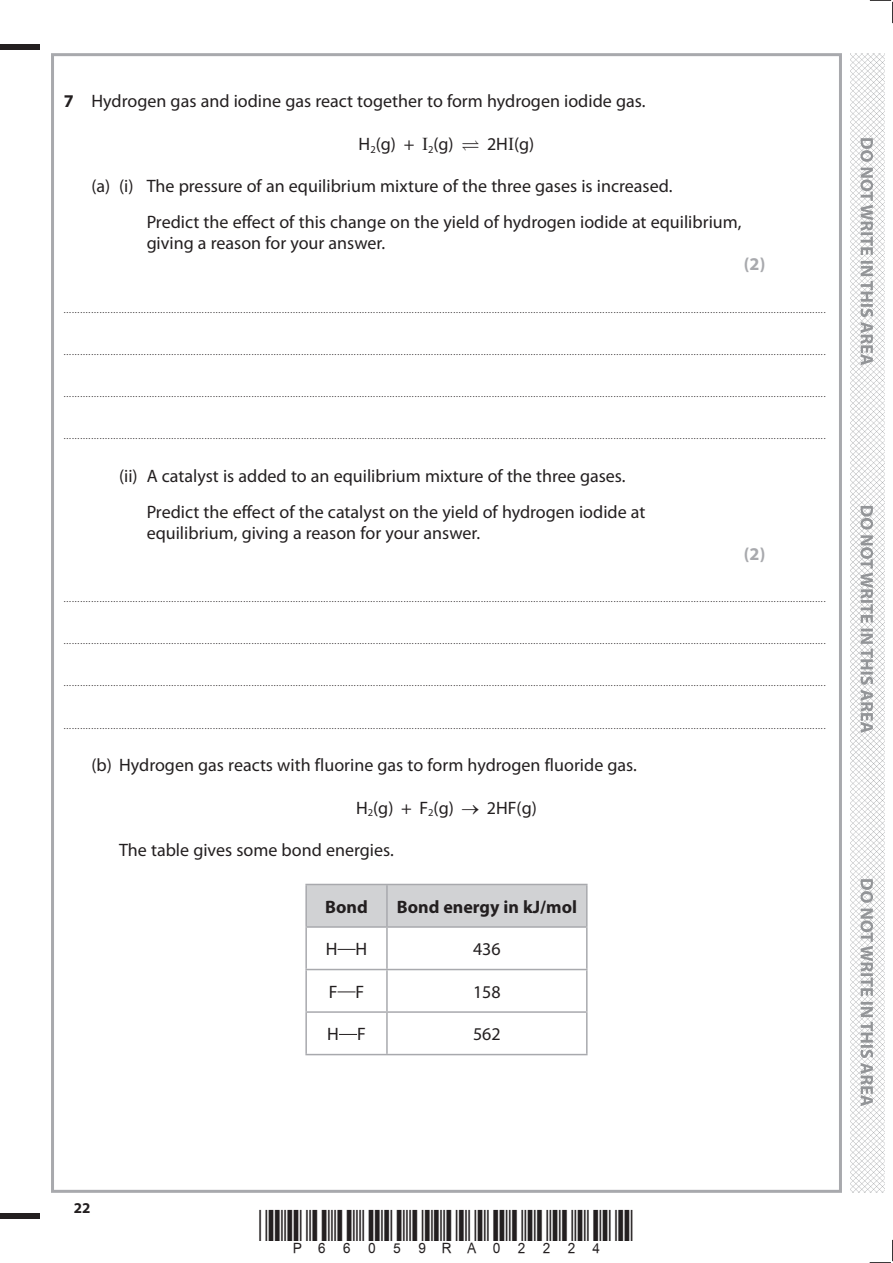
<style>
.page{position:relative;width:893px;height:1263px;background:#fff}
.page>*{position:absolute;margin:0;border:0;box-sizing:border-box;transform-origin:0 0}
.t1{font:18px/36px "Myriad Pro";color:#231f20}
.t2{font:700 18px "Myriad Pro";color:#231f20}
.t3{font:700 18px "Myriad Pro";color:#a8a9ad}
.t4{font:700 15px "Myriad Pro";color:#231f20}
.t5{font:9px "Myriad Pro";color:#231f20}
.s1{font-weight:700}
.s2{font-family:"Times New Roman";font-size:18.15px}
</style>
<div class="page">
<div style="left:0;top:44px;width:40px;height:5px;background:#231f20"></div>
<div style="left:0;top:1214px;width:40px;height:5px;background:#231f20"></div>
<svg style="left:870px;top:0;width:23px;height:23px"></svg>
<svg style="left:870px;top:1240px;width:23px;height:23px"></svg>
<img style="left:850px;top:53px;width:34px;height:1140px">
<svg style="left:860px;top:138px;width:13px;height:968px"></svg>
<div style="left:307px;top:885px;width:279px;height:41px;background:#d1d2d4"></div>
<hr style="left:305px;top:884px;width:82px;height:1px;background:#a8a9ad">
<hr style="left:305px;top:885px;width:2px;height:41px;background:#a8a9ad">
<hr style="left:387px;top:884px;width:201px;height:1px;background:#a8a9ad">
<hr style="left:386px;top:885px;width:2px;height:41px;background:#a8a9ad">
<hr style="left:586px;top:885px;width:2px;height:41px;background:#a8a9ad">
<hr style="left:305px;top:926px;width:82px;height:2px;background:#a8a9ad">
<hr style="left:305px;top:928px;width:2px;height:41px;background:#a8a9ad">
<hr style="left:387px;top:926px;width:201px;height:2px;background:#a8a9ad">
<hr style="left:386px;top:928px;width:2px;height:41px;background:#a8a9ad">
<hr style="left:586px;top:928px;width:2px;height:41px;background:#a8a9ad">
<hr style="left:305px;top:969px;width:82px;height:1px;background:#a8a9ad">
<hr style="left:305px;top:970px;width:2px;height:41px;background:#a8a9ad">
<hr style="left:387px;top:969px;width:201px;height:1px;background:#a8a9ad">
<hr style="left:386px;top:970px;width:2px;height:41px;background:#a8a9ad">
<hr style="left:586px;top:970px;width:2px;height:41px;background:#a8a9ad">
<hr style="left:305px;top:1011px;width:82px;height:2px;background:#a8a9ad">
<hr style="left:305px;top:1013px;width:2px;height:41px;background:#a8a9ad">
<hr style="left:387px;top:1011px;width:201px;height:2px;background:#a8a9ad">
<hr style="left:386px;top:1013px;width:2px;height:41px;background:#a8a9ad">
<hr style="left:586px;top:1013px;width:2px;height:41px;background:#a8a9ad">
<hr style="left:305px;top:1054px;width:82px;height:1px;background:#a8a9ad">
<hr style="left:387px;top:1054px;width:201px;height:1px;background:#a8a9ad">
<svg style="left:338px;top:949px;width:18px;height:1px"></svg>
<svg style="left:338px;top:991px;width:18px;height:1px"></svg>
<svg style="left:339px;top:1034px;width:18px;height:1px"></svg>
<h1 class="t1" style="left:64px;top:83px;width:583px"><span class="s1">7</span> Hydrogen gas and iodine gas react together to form hydrogen iodide gas.</h1>
<h1 class="t1" style="left:359px;top:126px;width:97px">H<sub>2</sub>(g) + <span class="s2">I</span><sub>2</sub>(g)</h1>
<h1 class="t1" style="left:487px;top:126px;width:49px">2H<span class="s2">I</span>(g)</h1>
<h1 class="t1" style="left:147px;top:169px;width:596px;text-indent:-55px">(a) (i) The pressure of an equilibrium mixture of the three gases is increased.<br>Predict the effect of this change on the yield of hydrogen iodide at equilibrium,</h1>
<h1 class="t1" style="left:147px;top:226px;width:240px">giving a reason for your answer.</h1>
<h1 class="t3" style="left:744px;top:254px;width:23px">(2)</h1>
<p class="t5" style="left:64px;top:305px;width:763px">....................................................................................................................................................................................................................................................................................</p>
<p class="t5" style="left:64px;top:347px;width:763px">....................................................................................................................................................................................................................................................................................</p>
<p class="t5" style="left:64px;top:389px;width:763px">....................................................................................................................................................................................................................................................................................</p>
<p class="t5" style="left:64px;top:431px;width:763px">....................................................................................................................................................................................................................................................................................</p>
<h1 class="t1" style="left:147px;top:458px;width:500px;text-indent:-28px">(ii) A catalyst is added to an equilibrium mixture of the three gases.<br>Predict the effect of the catalyst on the yield of hydrogen iodide at</h1>
<h1 class="t1" style="left:147px;top:515px;width:335px">equilibrium, giving a reason for your answer.</h1>
<h1 class="t3" style="left:744px;top:543px;width:23px">(2)</h1>
<p class="t5" style="left:64px;top:594px;width:763px">....................................................................................................................................................................................................................................................................................</p>
<p class="t5" style="left:64px;top:636px;width:763px">....................................................................................................................................................................................................................................................................................</p>
<p class="t5" style="left:64px;top:678px;width:763px">....................................................................................................................................................................................................................................................................................</p>
<p class="t5" style="left:64px;top:721px;width:763px">....................................................................................................................................................................................................................................................................................</p>
<h1 class="t1" style="left:91px;top:747px;width:547px">(b) Hydrogen gas reacts with fluorine gas to form hydrogen fluoride gas.</h1>
<h1 class="t1" style="left:356px;top:790px;width:182px">H<sub>2</sub>(g) + F<sub>2</sub>(g) → 2HF(g)</h1>
<h1 class="t1" style="left:119px;top:832px;width:276px">The table gives some bond energies.</h1>
<h1 class="t2" style="left:325px;top:896px;width:44px">Bond</h1>
<h1 class="t2" style="left:397px;top:896px;width:182px">Bond energy in kJ/mol</h1>
<h1 class="t1" style="left:326px;top:931px;width:43px">H H</h1>
<h1 class="t1" style="left:473px;top:931px;width:29px">436</h1>
<h1 class="t1" style="left:329px;top:974px;width:37px">F F</h1>
<h1 class="t1" style="left:473px;top:974px;width:29px">158</h1>
<h1 class="t1" style="left:327px;top:1016px;width:40px">H F</h1>
<h1 class="t1" style="left:473px;top:1016px;width:29px">562</h1>
<h2 class="t4" style="left:74px;top:1199px;width:18px">22</h2>
</div>
